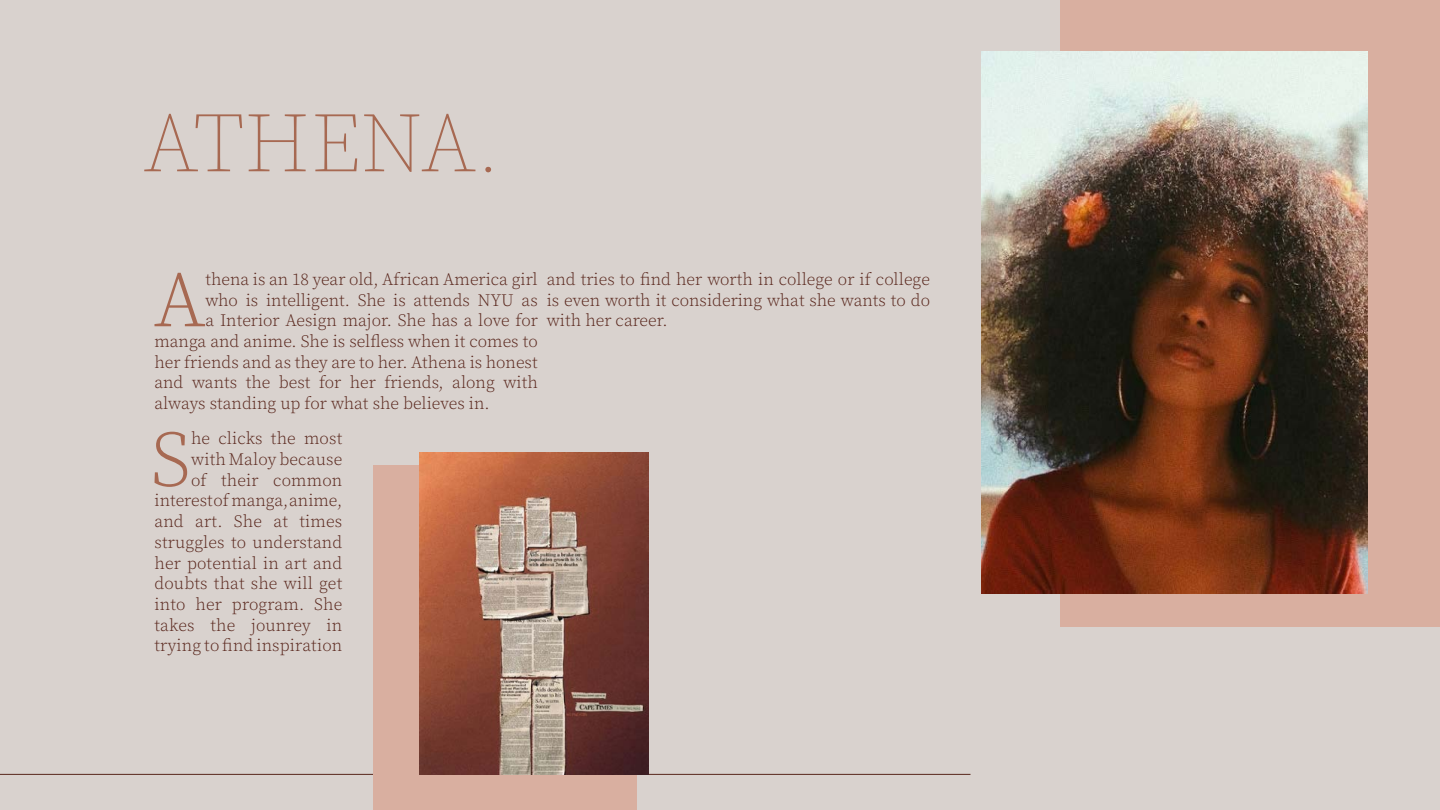
<style>
.page{position:relative;width:1440px;height:810px;background:#d9d2ce}
.page>*{position:absolute;margin:0;border:0;box-sizing:border-box;transform-origin:0 0}
.t1{font:200 84px "Source Serif Pro";color:#a76952}
.t2{font:300 78.68px "Source Serif Pro";color:#a76952}
.t3{font:300 17.25px/20.7px "Source Serif Pro";color:#58251b;text-align:right}
</style>
<div class="page">
<hr style="left:0;top:774px;width:970px;height:1px;background:#58251b">
<div style="left:1061px;top:0;width:379px;height:627px;background:#d9afa0"></div>
<div style="left:374px;top:466px;width:263px;height:344px;background:#d9afa0"></div>
<img style="left:419px;top:452px;width:230px;height:322px">
<img style="left:981px;top:51px;width:387px;height:542px">
<h1 class="t1" style="left:143px;top:90px;width:359px">ATHENA.</h1>
<h2 class="t2" style="left:154px;top:249px;width:53px">A</h2>
<p class="t3" style="left:205px;top:269px;width:334px">thena is an 18 year old, African America girl</p>
<p class="t3" style="left:205px;top:290px;width:334px">who is intelligent. She is attends NYU as</p>
<p class="t3" style="left:205px;top:310px;width:334px">a Interior Aesign major. She has a love for</p>
<p class="t3" style="left:155px;top:331px;width:385px">manga and anime. She is selfless when it comes to</p>
<p class="t3" style="left:155px;top:352px;width:385px">her friends and as they are to her. Athena is honest</p>
<p class="t3" style="left:155px;top:372px;width:385px">and wants the best for her friends, along with</p>
<p class="t3" style="left:155px;top:393px;width:337px">always standing up for what she believes in.</p>
<h2 class="t2" style="left:151px;top:409px;width:42px">S</h2>
<p class="t3" style="left:155px;top:429px;width:189px">he clicks the most with Maloy because<br>of their common interest of manga, anime, and art. She at times struggles to understand her potential in art and doubts that she will get into her program. She takes the jounrey in trying to find inspiration</p>
<p class="t3" style="left:547px;top:269px;width:385px;text-align:justify">and tries to find her worth in college or if college is even worth it considering what she wants to do with her career.</p>
</div>
